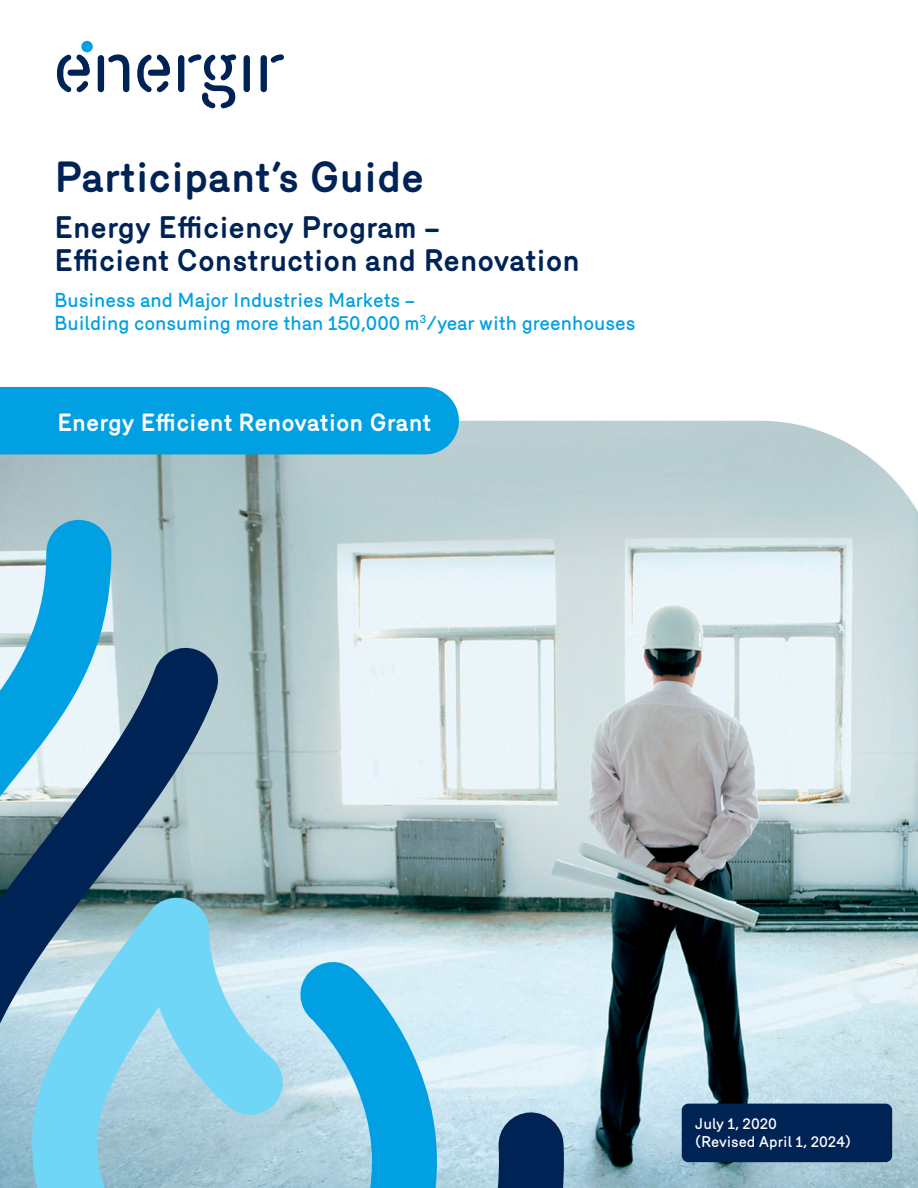
<style>
.page{position:relative;width:918px;height:1188px;background:#fff}
.page>*{position:absolute;margin:0;border:0;box-sizing:border-box;transform-origin:0 0}
.Energir_Titre_principal{font:700 42px "Merkury";color:#002356}
.Energir_Sous-titre_principal{font:700 30px/33px "Merkury";color:#002356}
.Energir_Titre_paragraphe{font:700 24px "Merkury";color:#fff}
.Energir_Introduction{font:500 19.5px/22.5px "Merkury";color:#00a0e2}
.Energir_Introduction-2{font:500 15px/18px "Merkury";color:#fff}
</style>
<div class="page">
<img style="left:0;top:421px;width:918px;height:767px">
<div style="left:81px;top:41px;width:12px;height:11px;background:#00a0e2;border-radius:50%"></div>
<div style="left:98px;top:55px;width:6px;height:37px;background:#002356;border-radius:3px"></div>
<svg style="left:108px;top:54px;width:21px;height:38px"></svg>
<div style="left:244px;top:55px;width:6px;height:37px;background:#002356;border-radius:3px"></div>
<svg style="left:57px;top:54px;width:33px;height:39px"></svg>
<svg style="left:137px;top:54px;width:33px;height:39px"></svg>
<div style="left:178px;top:55px;width:6px;height:37px;background:#002356;border-radius:3px"></div>
<svg style="left:188px;top:54px;width:49px;height:55px"></svg>
<div style="left:261px;top:55px;width:6px;height:37px;background:#002356;border-radius:3px"></div>
<svg style="left:270px;top:54px;width:14px;height:9px"></svg>
<svg style="left:0;top:644px;width:222px;height:544px"></svg>
<svg style="left:0;top:520px;width:111px;height:354px"></svg>
<svg style="left:437px;top:1112px;width:127px;height:76px"></svg>
<svg style="left:287px;top:958px;width:150px;height:230px"></svg>
<svg style="left:32px;top:895px;width:255px;height:293px"></svg>
<div style="left:0;top:387px;width:425px;height:67px;background:#00a0e2"></div>
<div style="left:682px;top:1104px;width:210px;height:58px;background:#002356;border-radius:7px"></div>
<p class="Energir_Titre_principal" style="left:54px;top:146px;width:372px">Participant’s Guide</p>
<p class="Energir_Sous-titre_principal" style="left:54px;top:209px;width:528px">Energy Efficiency Program –<br>Efficient Construction and Renovation</p>
<p class="Energir_Introduction" style="left:54px;top:287px;width:583px">Business and Major Industries Markets –<br>Building consuming more than 150,000 m<sup>3</sup>/year with greenhouses</p>
<p class="Energir_Titre_paragraphe" style="left:57px;top:405px;width:376px">Energy Efficient Renovation Grant</p>
<p class="Energir_Introduction-2" style="left:695px;top:1114px;width:157px">July 1, 2020<br>(Revised April 1, 2024)</p>
</div>
